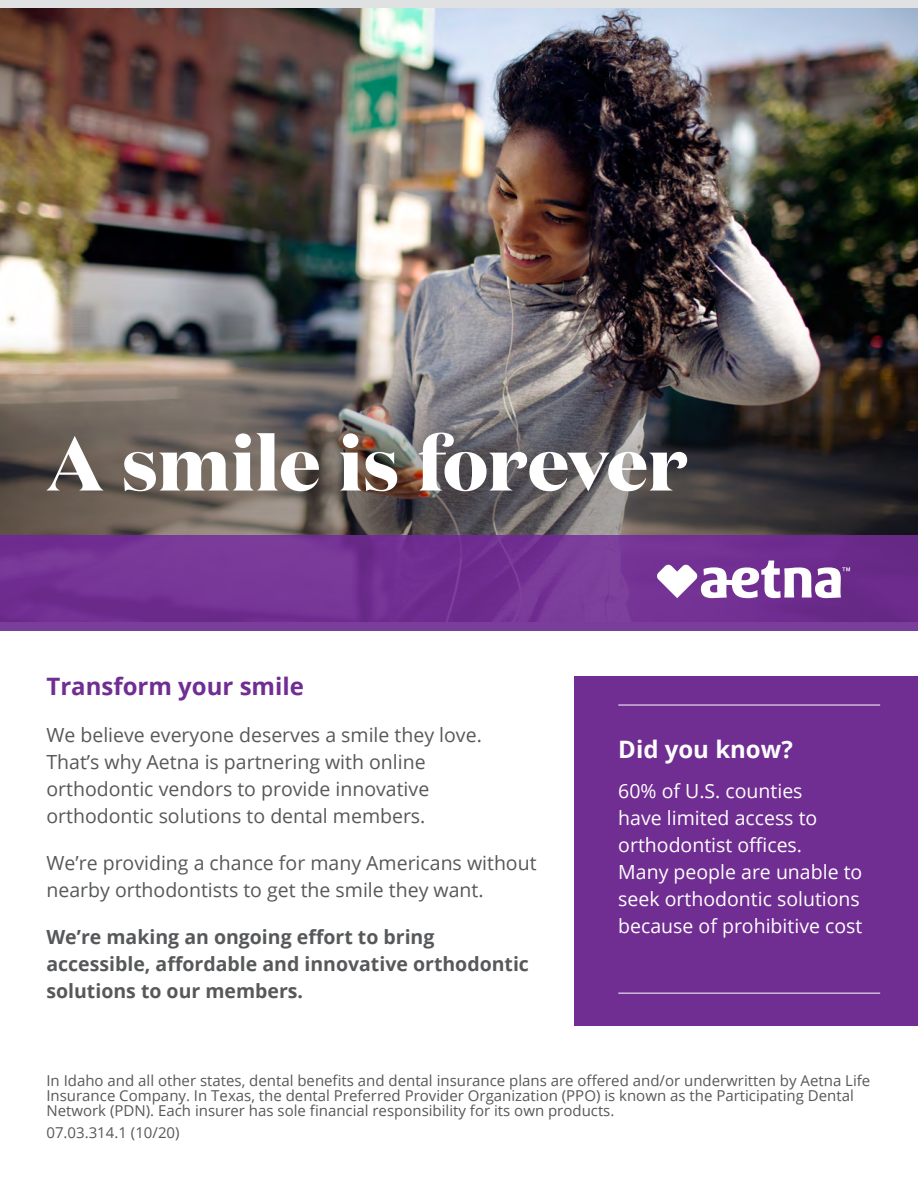
<style>
.page{position:relative;width:918px;height:1188px;background:#fff}
.page>*{position:absolute;margin:0;border:0;box-sizing:border-box;transform-origin:0 0}
.t1{font:700 76.5px "Domaine Display";color:#fff}
.t2{font:700 24px "Open Sans";color:#702d92}
.t3{font:700 24px "Open Sans";color:#fff}
.t4{font:19.5px/27px "Open Sans";color:#57585a}
.t5{font:19.5px/27px "Open Sans";color:#fff}
.t6{font:700 19.5px/27px "Open Sans";color:#57585a}
.t7{font:15px/15px "Open Sans";color:#57585a}
</style>
<div class="page">
<div style="left:574px;top:676px;width:344px;height:350px;background:#702d92"></div>
<img style="left:0;top:9px;width:918px;height:298px">
<div style="left:0;top:535px;width:918px;height:95px;background:#702d92"></div>
<img style="left:0;top:307px;width:918px;height:228px">
<div style="left:22px;top:403px;width:693px;height:118px;background:#231f20;opacity:.24"></div>
<hr style="left:618px;top:705px;width:262px;height:1px;background:#fff">
<hr style="left:618px;top:993px;width:262px;height:1px;background:#fff">
<svg style="left:657px;top:561px;width:193px;height:37px"></svg>
<h1 class="t1" style="left:46px;top:407px;width:643px">A smile is forever</h1>
<h2 class="t2" style="left:46px;top:669px;width:259px">Transform your smile</h2>
<p class="t4" style="left:46px;top:721px;width:437px">We believe everyone deserves a smile they love.<br>That’s why Aetna is partnering with online orthodontic vendors to provide innovative orthodontic solutions to dental members.</p>
<p class="t4" style="left:46px;top:849px;width:492px">We’re providing a chance for many Americans without nearby orthodontists to get the smile they want.</p>
<p class="t6" style="left:46px;top:923px;width:484px">We’re making an ongoing effort to bring accessible, affordable and innovative orthodontic solutions to our members.</p>
<h3 class="t3" style="left:618px;top:732px;width:176px">Did you know?</h3>
<p class="t5" style="left:618px;top:777px;width:201px">60% of U.S. counties have limited access to orthodontist offices.</p>
<p class="t5" style="left:618px;top:858px;width:246px">Many people are unable to seek orthodontic solutions because of prohibitive cost</p>
<p class="t7" style="left:46px;top:1073px;width:825px">In Idaho and all other states, dental benefits and dental insurance plans are offered and/or underwritten by Aetna Life<br>Insurance Company. In Texas, the dental Preferred Provider Organization (PPO) is known as the Participating Dental<br>Network (PDN). Each insurer has sole financial responsibility for its own products.</p>
<p class="t7" style="left:46px;top:1124px;width:135px">07.03.314.1 (10/20)</p>
</div>
